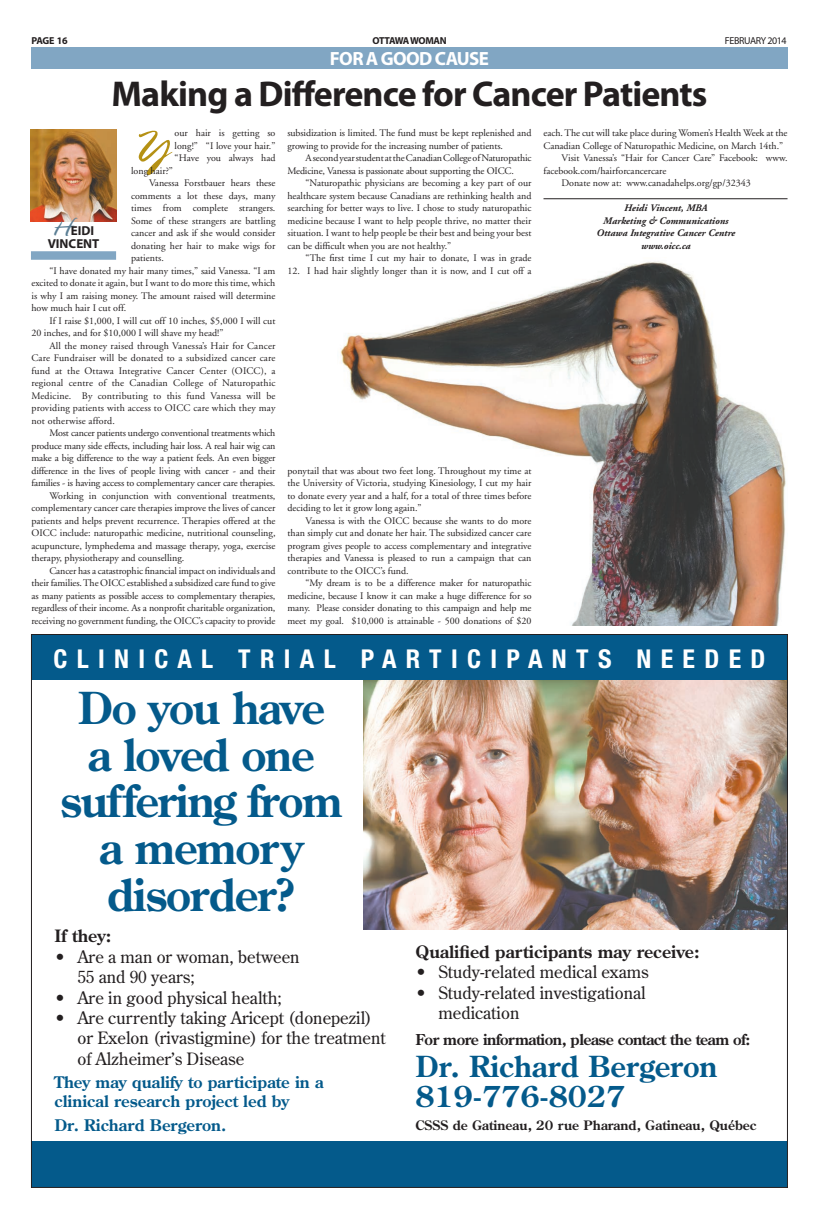
<style>
.page{position:relative;width:819px;height:1224px;background:#fff}
.page>*{position:absolute;margin:0;border:0;box-sizing:border-box;transform-origin:0 0}
.t1{font:300 51.4px "Spring";color:#b59114}
.t2{font:700 44px/46.8px "Century Old Style";letter-spacing:-.03em;color:#045a8b;text-align:center}
.t3{font:700 36px "Myriad Pro";letter-spacing:-.025em;color:#231f20}
.t4{font:700 29px/29.8px "Century Old Style Std";color:#045a8b}
.t5{font:700 condensed 26px "Helvetica Neue";letter-spacing:.36em;color:#fff}
.t6{font:700 19.2px "Myriad Pro";color:#fff}
.t7{font:17px/20.4px "Century Old Style Std";color:#231f20}
.t8{font:700 17px "Century Old Style Std";color:#231f20}
.t9{font:700 16px/19.2px "Century Old Style Std";color:#045a8b}
.t10{font:700 15px "Century Old Style Std";letter-spacing:-.03em;color:#231f20}
.t11{font:700 13px "Century Old Style Std";color:#231f20}
.t12{font:700 13px/12.4px "Myriad Pro";color:#231f20;text-align:center}
.t13{font:700 10.1px "Myriad Pro";letter-spacing:-.05em;color:#231f20}
.t14{font:10.1px "Myriad Pro";letter-spacing:-.035em;color:#231f20}
.t15{font:10px/12.5px "Adobe Garamond";color:#231f20;text-align:justify}
.t16{font:italic 700 10px/12.5px "Adobe Garamond";color:#231f20;text-align:center}
.s1{font-family:"Spring";font-weight:300;font-size:26px;color:#5a7e94}
</style>
<div class="page">
<img style="left:340px;top:261px;width:446px;height:365px">
<div style="left:31px;top:48px;width:757px;height:21px;background:#81a6c3"></div>
<hr style="left:544px;top:198px;width:244px;height:1px;background:#231f20">
<div style="left:31px;top:1142px;width:756px;height:45px;background:#045a8b"></div>
<img style="left:363px;top:680px;width:423px;height:249px">
<div style="left:31px;top:634px;width:756px;height:46px;background:#045a8b"></div>
<img style="left:31px;top:129px;width:85px;height:92px">
<div style="left:31px;top:251px;width:85px;height:9px;background:#81a6c3"></div>
<p class="t13" style="left:32px;top:34px;width:38px">Page 16</p>
<p class="t13" style="left:373px;top:34px;width:76px">OTTAWA WOMAN</p>
<p class="t14" style="left:725px;top:34px;width:63px">FEBRUARY 2014</p>
<h3 class="t6" style="left:330px;top:46px;width:108px">FORAGOODCAUSE</h3>
<h3 class="t3" style="left:112px;top:71px;width:597px">Making a Difference for Cancer Patients</h3>
<h1 class="t1" style="left:131px;top:121px;width:40px">Y</h1>
<p class="t15" style="left:175px;top:127px;width:102px">our hair is getting so long!” “I love your hair.” “Have you always had</p>
<p class="t15" style="left:131px;top:164px;width:43px">long hair?”</p>
<p class="t15" style="left:149px;top:177px;width:128px">Vanessa Forstbauer hears these</p>
<p class="t15" style="left:131px;top:189px;width:146px">comments a lot these days, many</p>
<p class="t15" style="left:131px;top:202px;width:146px">times from complete strangers.</p>
<p class="t15" style="left:131px;top:214px;width:146px">Some of these strangers are battling</p>
<p class="t15" style="left:131px;top:227px;width:146px">cancer and ask if she would consider</p>
<p class="t15" style="left:131px;top:239px;width:146px">donating her hair to make wigs for</p>
<p class="t15" style="left:131px;top:252px;width:34px">patients.</p>
<p class="t15" style="left:49px;top:264px;width:228px">“I have donated my hair many times,” said Vanessa. “I am</p>
<p class="t15" style="left:31px;top:277px;width:245px">excited to donate it again, but I want to do more this time, which</p>
<p class="t15" style="left:31px;top:289px;width:246px">is why I am raising money. The amount raised will determine</p>
<p class="t15" style="left:31px;top:302px;width:96px">how much hair I cut off.</p>
<p class="t15" style="left:49px;top:314px;width:227px">If I raise $1,000, I will cut off 10 inches, $5,000 I will cut</p>
<p class="t15" style="left:31px;top:327px;width:193px">20 inches, and for $10,000 I will shave my head!”</p>
<p class="t15" style="left:49px;top:339px;width:228px">All the money raised through Vanessa’s Hair for Cancer</p>
<p class="t15" style="left:31px;top:352px;width:246px">Care Fundraiser will be donated to a subsidized cancer care</p>
<p class="t15" style="left:31px;top:364px;width:246px">fund at the Ottawa Integrative Cancer Center (OICC), a</p>
<p class="t15" style="left:31px;top:377px;width:246px">regional centre of the Canadian College of Naturopathic</p>
<p class="t15" style="left:31px;top:389px;width:245px">Medicine. By contributing to this fund Vanessa will be</p>
<p class="t15" style="left:31px;top:402px;width:245px">providing patients with access to OICC care which they may</p>
<p class="t15" style="left:31px;top:414px;width:85px">not otherwise afford.</p>
<p class="t15" style="left:49px;top:427px;width:228px">Most cancer patients undergo conventional treatments which</p>
<p class="t15" style="left:31px;top:439px;width:246px">produce many side effects, including hair loss. A real hair wig can</p>
<p class="t15" style="left:31px;top:452px;width:246px">make a big difference to the way a patient feels. An even bigger</p>
<p class="t15" style="left:31px;top:464px;width:245px">difference in the lives of people living with cancer - and their</p>
<p class="t15" style="left:31px;top:477px;width:245px">families - is having access to complementary cancer care therapies.</p>
<p class="t15" style="left:49px;top:489px;width:228px">Working in conjunction with conventional treatments,</p>
<p class="t15" style="left:31px;top:502px;width:246px">complementary cancer care therapies improve the lives of cancer</p>
<p class="t15" style="left:31px;top:514px;width:246px">patients and helps prevent recurrence. Therapies offered at the</p>
<p class="t15" style="left:31px;top:527px;width:246px">OICC include: naturopathic medicine, nutritional counseling,</p>
<p class="t15" style="left:31px;top:539px;width:246px">acupuncture, lymphedema and massage therapy, yoga, exercise</p>
<p class="t15" style="left:31px;top:552px;width:154px">therapy, physiotherapy and counselling.</p>
<p class="t15" style="left:49px;top:564px;width:227px">Cancer has a catastrophic financial impact on individuals and</p>
<p class="t15" style="left:31px;top:577px;width:246px">their families. The OICC established a subsidized care fund to give</p>
<p class="t15" style="left:31px;top:589px;width:246px">as many patients as possible access to complementary therapies,</p>
<p class="t15" style="left:31px;top:602px;width:246px">regardless of their income. As a nonprofit charitable organization,</p>
<p class="t15" style="left:31px;top:614px;width:245px">receiving no government funding, the OICC’s capacity to provide</p>
<h3 class="t12" style="left:48px;top:224px;width:48px"><span class="s1">H</span>eidi<br>Vincent</h3>
<p class="t15" style="left:287px;top:127px;width:245px">subsidization is limited. The fund must be kept replenished and growing to provide for the increasing number of patients.</p>
<p class="t15" style="left:287px;top:152px;width:246px;text-indent:18px">A second year student at the Canadian College of Naturopathic<br>Medicine, Vanessa is passionate about supporting the OICC.</p>
<p class="t15" style="left:287px;top:177px;width:246px;text-indent:18px">“Naturopathic physicians are becoming a key part of our healthcare system because Canadians are rethinking health and searching for better ways to live. I chose to study naturopathic medicine because I want to help people thrive, no matter their situation. I want to help people be their best and being your best can be difficult when you are not healthy.”</p>
<p class="t15" style="left:305px;top:252px;width:228px">“The first time I cut my hair to donate, I was in grade</p>
<p class="t15" style="left:287px;top:264px;width:246px">12. I had hair slightly longer than it is now, and I cut off a</p>
<p class="t15" style="left:287px;top:464px;width:246px">ponytail that was about two feet long. Throughout my time at the University of Victoria, studying Kinesiology, I cut my hair to donate every year and a half, for a total of three times before deciding to let it grow long again.”</p>
<p class="t15" style="left:287px;top:514px;width:246px;text-indent:18px">Vanessa is with the OICC because she wants to do more than simply cut and donate her hair. The subsidized cancer care program gives people to access complementary and integrative therapies and Vanessa is pleased to run a campaign that can contribute to the OICC’s fund.</p>
<p class="t15" style="left:287px;top:577px;width:246px;text-indent:18px">“My dream is to be a difference maker for naturopathic medicine, because I know it can make a huge difference for so many. Please consider donating to this campaign and help me meet my goal. $10,000 is attainable - 500 donations of $20</p>
<p class="t15" style="left:544px;top:127px;width:245px">each. The cut will take place during Women’s Health Week at the</p>
<p class="t15" style="left:544px;top:139px;width:241px">Canadian College of Naturopathic Medicine, on March 14th.”</p>
<p class="t15" style="left:562px;top:152px;width:228px">Visit Vanessa’s “Hair for Cancer Care” Facebook: www.</p>
<p class="t15" style="left:544px;top:164px;width:124px">facebook.com/hairforcancercare</p>
<p class="t15" style="left:562px;top:177px;width:191px">Donate now at: www.canadahelps.org/gp/32343</p>
<p class="t16" style="left:596px;top:202px;width:140px">Heidi Vincent, MBA<br>Marketing &amp; Communications<br>Ottawa Integrative Cancer Centre www.oicc.ca</p>
<h3 class="t5" style="left:53px;top:643px;width:714px">CLINICAL TRIAL PARTICIPANTS NEEDED</h3>
<h2 class="t2" style="left:60px;top:683px;width:284px">Do you have<br>a loved one suffering from a memory disorder?</h2>
<h3 class="t8" style="left:54px;top:925px;width:58px">If they:</h3>
<h3 class="t7" style="left:77px;top:946px;width:224px;text-indent:-23px">• Are a man or woman, between<br>55 and 90 years;</h3>
<h3 class="t7" style="left:54px;top:987px;width:229px">• Are in good physical health;</h3>
<h3 class="t7" style="left:77px;top:1007px;width:310px;text-indent:-23px">• Are currently taking Aricept (donepezil) or Exelon (rivastigmine) for the treatment of Alzheimer’s Disease</h3>
<h3 class="t9" style="left:54px;top:1072px;width:271px">They may qualify to participate in a clinical research project led by</h3>
<h3 class="t9" style="left:54px;top:1115px;width:173px">Dr. Richard Bergeron.</h3>
<h3 class="t8" style="left:416px;top:941px;width:286px">Qualified participants may receive:</h3>
<h3 class="t7" style="left:416px;top:962px;width:235px">• Study-related medical exams</h3>
<h3 class="t7" style="left:439px;top:982px;width:209px;text-indent:-23px">• Study-related investigational medication</h3>
<h3 class="t10" style="left:416px;top:1030px;width:336px">For more information, please contact the team of:</h3>
<h3 class="t4" style="left:416px;top:1051px;width:304px">Dr. Richard Bergeron<br>819-776-8027</h3>
<h3 class="t11" style="left:416px;top:1116px;width:343px">CSSS de Gatineau, 20 rue Pharand, Gatineau, Québec</h3>
</div>
